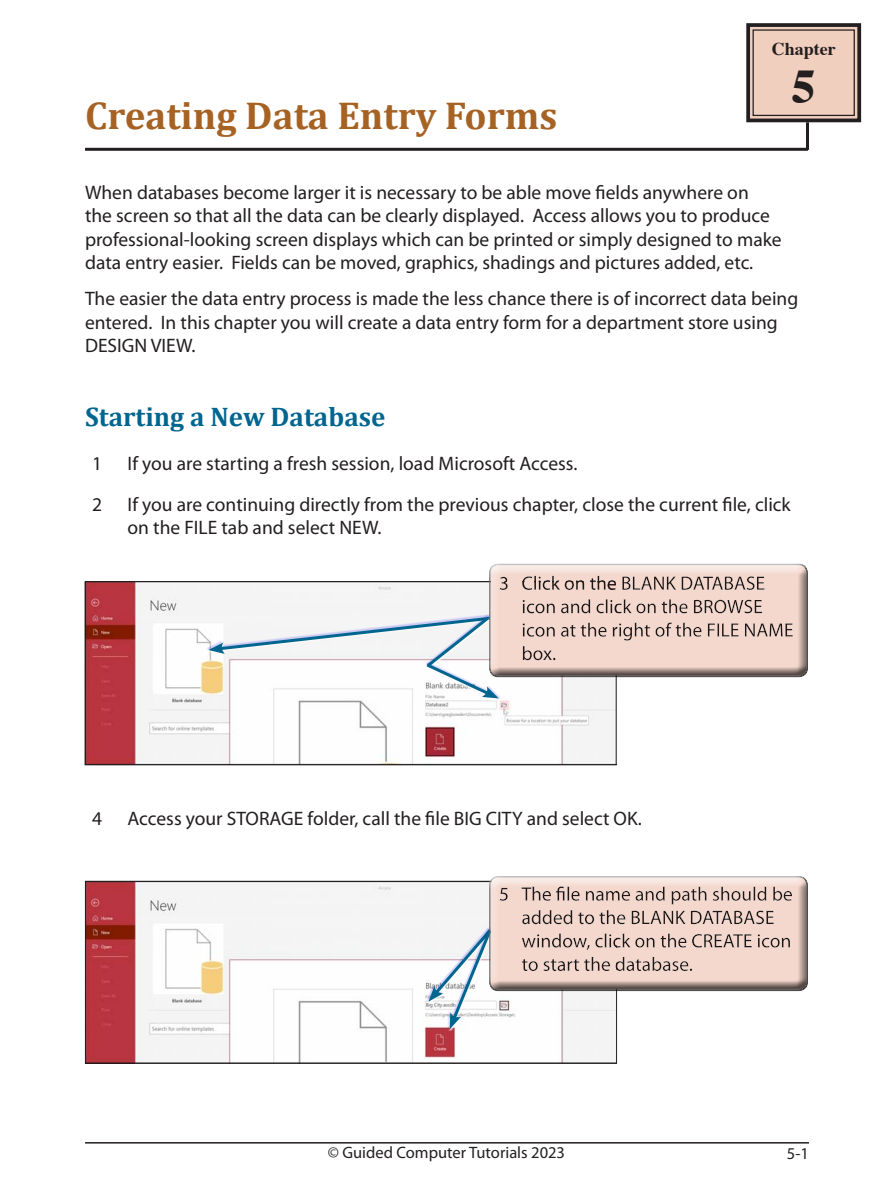
<style>
.page{position:relative;width:893px;height:1191px;background:#fff}
.page>*{position:absolute;margin:0;border:0;box-sizing:border-box;transform-origin:0 0}
.Index_section{font:700 48.3px "Times";color:#231f20}
.Chapter_Title{font:700 39px "Cambria";color:#a66223}
.Sub-Head{font:700 27px "Cambria";color:#00658f}
.Paragraph{font:19.5px/23.4px "Myriad Pro";color:#231f20}
.Body{font:19.5px/23.4px "Myriad Pro";color:#231f20}
.Index_section-2{font:700 18px "Times";color:#231f20}
.Body-2{font:16.5px "Myriad Pro";color:#231f20}
</style>
<div class="page">
<hr style="left:85px;top:1142px;width:724px;height:1px;background:#231f20">
<hr style="left:85px;top:148px;width:723px;height:3px;background:#231f20">
<hr style="left:806px;top:122px;width:3px;height:28px;background:#231f20">
<svg style="left:746px;top:23px;width:116px;height:100px;background:#d3b6a9"></svg>
<div style="left:752px;top:29px;width:103px;height:87px;border:1px solid #231f20"></div>
<img style="left:87px;top:583px;width:528px;height:180px">
<div style="left:425px;top:661px;width:76px;height:39px;background:#00f;opacity:.18"></div>
<img style="left:87px;top:883px;width:528px;height:178px">
<div style="left:85px;top:881px;width:532px;height:182px;border:1px solid #231f20"></div>
<div style="left:426px;top:927px;width:67px;height:75px;background:#00f;opacity:.18"></div>
<svg style="left:208px;top:581px;width:592px;height:117px"></svg>
<div style="left:489px;top:562px;width:326px;height:115px;background:#231f20;opacity:.75"></div>
<svg style="left:428px;top:880px;width:371px;height:149px"></svg>
<div style="left:489px;top:873px;width:326px;height:118px;background:#231f20;opacity:.75"></div>
<p class="Chapter_Title" style="left:85px;top:88px;width:474px">Creating Data Entry Forms</p>
<p class="Index_section-2" style="left:772px;top:31px;width:65px">Chapter</p>
<p class="Index_section" style="left:792px;top:40px;width:26px">5</p>
<p class="Paragraph" style="left:85px;top:180px;width:698px">When databases become larger it is necessary to be able move fields anywhere on<br>the screen so that all the data can be clearly displayed. Access allows you to produce professional-looking screen displays which can be printed or simply designed to make data entry easier. Fields can be moved, graphics, shadings and pictures added, etc.</p>
<p class="Paragraph" style="left:85px;top:287px;width:715px">The easier the data entry process is made the less chance there is of incorrect data being entered. In this chapter you will create a data entry form for a department store using<br>DESIGN VIEW.</p>
<p class="Sub-Head" style="left:85px;top:397px;width:302px">Starting a New Database</p>
<p class="Body" style="left:92px;top:452px;width:12px">1</p>
<p class="Body" style="left:128px;top:452px;width:451px">If you are starting a fresh session, load Microsoft Access.</p>
<p class="Body" style="left:92px;top:492px;width:12px">2</p>
<p class="Body" style="left:128px;top:492px;width:665px">If you are continuing directly from the previous chapter, close the current file, click on the FILE tab and select NEW.</p>
<p class="Body" style="left:92px;top:806px;width:12px">4</p>
<p class="Body" style="left:128px;top:806px;width:516px">Access your STORAGE folder, call the file BIG CITY and select OK.</p>
<p class="Body-2" style="left:328px;top:1142px;width:239px">© Guided Computer Tutorials 2023</p>
<p class="Body-2" style="left:787px;top:1143px;width:23px">5-1</p>
</div>
